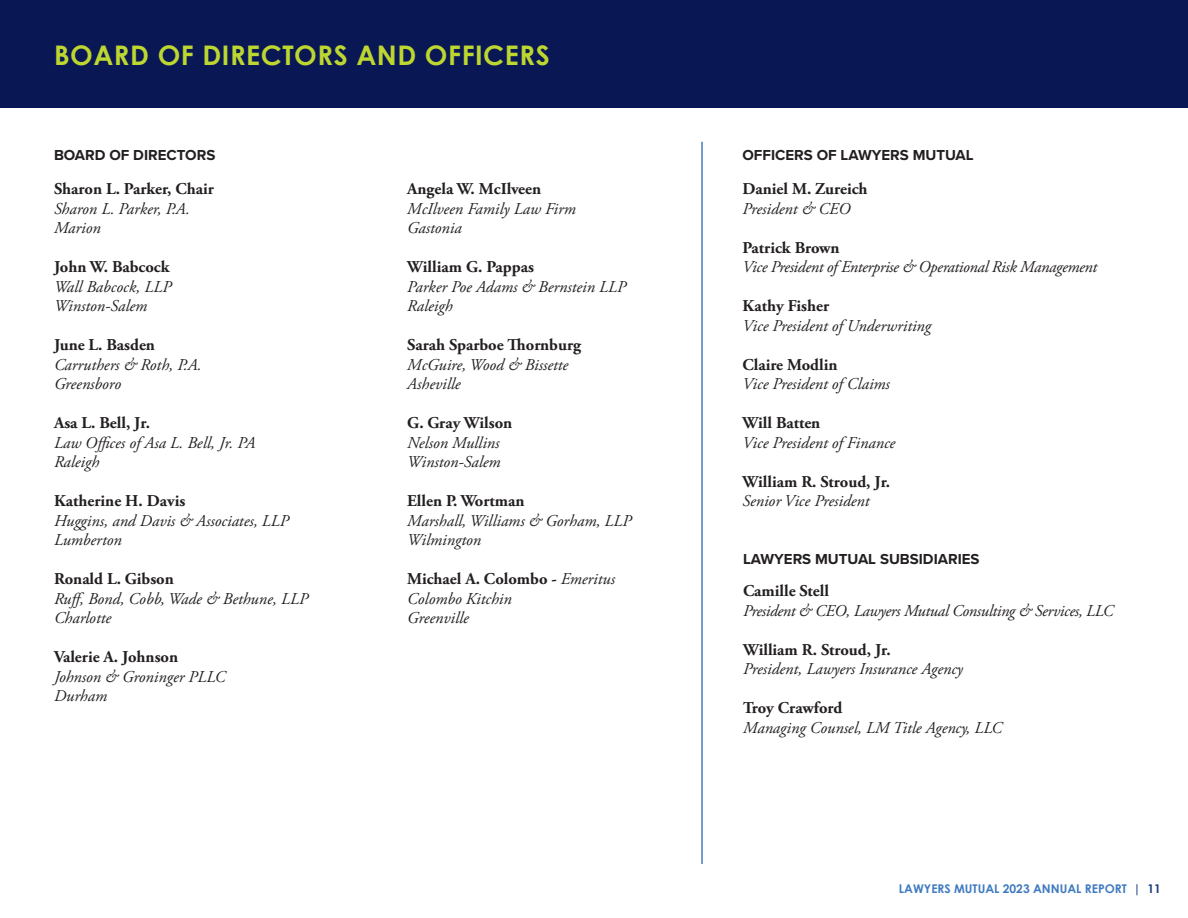
<style>
.page{position:relative;width:1188px;height:918px;background:#fff}
.page>*{position:absolute;margin:0;border:0;box-sizing:border-box;transform-origin:0 0}
.header-century{font:700 27px "Century Gothic";letter-spacing:.02em;color:#bed630}
.t1{font:italic 16.5px "Adobe Garamond Pro";color:#231f20}
.board_comm_names{font:700 16.5px "Adobe Garamond Pro";color:#231f20}
.t2{font:italic 16.5px "Adobe Garamond Pro";letter-spacing:-.02em;color:#231f20}
.subber{font:700 15px "Proxima Nova";color:#231f20}
.bodytext{font:700 15px "Proxima Nova";color:#231f20}
.t3{font:700 12px "Century Gothic";color:#417bbf}
.s1{font-weight:400;font-style:italic}
.s2{color:#1d3d7b}
</style>
<div class="page">
<div style="left:0;top:0;width:1188px;height:108px;background:#091855"></div>
<hr style="left:701px;top:142px;width:2px;height:722px;background:#417bbf">
<p class="header-century" style="left:54px;top:38px;width:497px">BOARD OF DIRECTORS AND OFFICERS</p>
<p class="bodytext" style="left:54px;top:144px;width:163px">BOARD OF DIRECTORS</p>
<p class="subber" style="left:742px;top:144px;width:233px">OFFICERS OF LAWYERS MUTUAL</p>
<p class="board_comm_names" style="left:54px;top:179px;width:162px">Sharon L. Parker, Chair</p>
<p class="t1" style="left:54px;top:199px;width:137px">Sharon L. Parker, P.A.</p>
<p class="t1" style="left:54px;top:218px;width:48px">Marion</p>
<p class="board_comm_names" style="left:54px;top:257px;width:117px">John W. Babcock</p>
<p class="t1" style="left:54px;top:277px;width:119px">Wall Babcock, LLP</p>
<p class="t1" style="left:54px;top:296px;width:95px">Winston-Salem</p>
<p class="board_comm_names" style="left:54px;top:335px;width:103px">June L. Basden</p>
<p class="t1" style="left:54px;top:355px;width:149px">Carruthers &amp; Roth, P.A.</p>
<p class="t1" style="left:54px;top:374px;width:69px">Greensboro</p>
<p class="board_comm_names" style="left:54px;top:413px;width:98px">Asa L. Bell, Jr.</p>
<p class="t1" style="left:54px;top:433px;width:203px">Law Offices of Asa L. Bell, Jr. PA</p>
<p class="t1" style="left:54px;top:452px;width:47px">Raleigh</p>
<p class="board_comm_names" style="left:54px;top:491px;width:133px">Katherine H. Davis</p>
<p class="t1" style="left:54px;top:511px;width:237px">Huggins, and Davis &amp; Associates, LLP</p>
<p class="t1" style="left:54px;top:530px;width:69px">Lumberton</p>
<p class="board_comm_names" style="left:54px;top:569px;width:121px">Ronald L. Gibson</p>
<p class="t1" style="left:54px;top:589px;width:256px">Ruff, Bond, Cobb, Wade &amp; Bethune, LLP</p>
<p class="t1" style="left:54px;top:608px;width:59px">Charlotte</p>
<p class="board_comm_names" style="left:54px;top:647px;width:126px">Valerie A. Johnson</p>
<p class="t1" style="left:54px;top:667px;width:173px">Johnson &amp; Groninger PLLC</p>
<p class="t1" style="left:54px;top:686px;width:55px">Durham</p>
<p class="board_comm_names" style="left:407px;top:179px;width:136px">Angela W. McIlveen</p>
<p class="t1" style="left:407px;top:199px;width:170px">McIlveen Family Law Firm</p>
<p class="t1" style="left:407px;top:218px;width:56px">Gastonia</p>
<p class="board_comm_names" style="left:407px;top:257px;width:128px">William G. Pappas</p>
<p class="t1" style="left:407px;top:277px;width:221px">Parker Poe Adams &amp; Bernstein LLP</p>
<p class="t1" style="left:407px;top:296px;width:47px">Raleigh</p>
<p class="board_comm_names" style="left:407px;top:335px;width:175px">Sarah Sparboe Thornburg</p>
<p class="t1" style="left:407px;top:355px;width:163px">McGuire, Wood &amp; Bissette</p>
<p class="t1" style="left:407px;top:374px;width:55px">Asheville</p>
<p class="board_comm_names" style="left:407px;top:413px;width:107px">G. Gray Wilson</p>
<p class="t1" style="left:407px;top:433px;width:94px">Nelson Mullins</p>
<p class="t1" style="left:407px;top:452px;width:95px">Winston-Salem</p>
<p class="board_comm_names" style="left:407px;top:491px;width:119px">Ellen P. Wortman</p>
<p class="t1" style="left:407px;top:511px;width:226px">Marshall, Williams &amp; Gorham, LLP</p>
<p class="t1" style="left:407px;top:530px;width:75px">Wilmington</p>
<p class="board_comm_names" style="left:407px;top:569px;width:209px">Michael A. Colombo - <span class="s1">Emeritus</span></p>
<p class="t1" style="left:407px;top:589px;width:106px">Colombo Kitchin</p>
<p class="t1" style="left:407px;top:608px;width:63px">Greenville</p>
<p class="board_comm_names" style="left:742px;top:179px;width:127px">Daniel M. Zureich</p>
<p class="t1" style="left:742px;top:199px;width:110px">President &amp; CEO</p>
<p class="board_comm_names" style="left:742px;top:238px;width:99px">Patrick Brown</p>
<p class="t2" style="left:742px;top:257px;width:356px">Vice President of Enterprise &amp; Operational Risk Management</p>
<p class="board_comm_names" style="left:742px;top:296px;width:88px">Kathy Fisher</p>
<p class="t1" style="left:742px;top:316px;width:190px">Vice President of Underwriting</p>
<p class="board_comm_names" style="left:742px;top:355px;width:97px">Claire Modlin</p>
<p class="t1" style="left:742px;top:374px;width:149px">Vice President of Claims</p>
<p class="board_comm_names" style="left:742px;top:413px;width:79px">Will Batten</p>
<p class="t1" style="left:742px;top:433px;width:154px">Vice President of Finance</p>
<p class="board_comm_names" style="left:742px;top:472px;width:149px">William R. Stroud, Jr.</p>
<p class="t1" style="left:742px;top:491px;width:129px">Senior Vice President</p>
<p class="subber" style="left:743px;top:548px;width:238px">LAWYERS MUTUAL SUBSIDIARIES</p>
<p class="board_comm_names" style="left:743px;top:581px;width:87px">Camille Stell</p>
<p class="t2" style="left:743px;top:601px;width:372px">President &amp; CEO, Lawyers Mutual Consulting &amp; Services, LLC</p>
<p class="board_comm_names" style="left:743px;top:640px;width:149px">William R. Stroud, Jr.</p>
<p class="t1" style="left:743px;top:659px;width:221px">President, Lawyers Insurance Agency</p>
<p class="board_comm_names" style="left:743px;top:698px;width:101px">Troy Crawford</p>
<p class="t1" style="left:743px;top:718px;width:261px">Managing Counsel, LM Title Agency, LLC</p>
<p class="t3" style="left:899px;top:881px;width:264px">LAWYERS MUTUAL 2023 ANNUAL REPORT <span class="s2">| 11</span></p>
</div>
